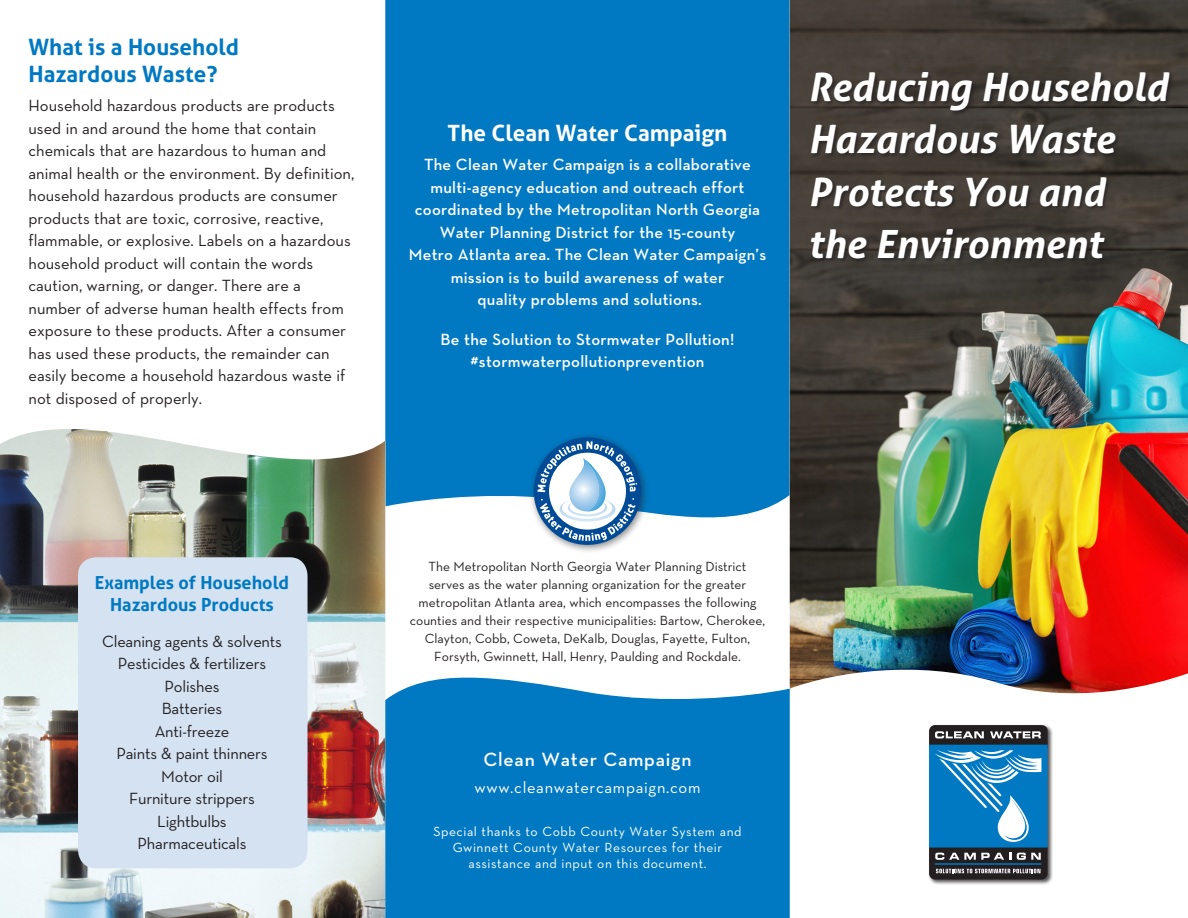
<style>
.page{position:relative;width:1188px;height:918px;background:#fff}
.page>*{position:absolute;margin:0;border:0;box-sizing:border-box;transform-origin:0 0}
.t1{font:italic 700 39px/52.2px "Aller";color:#fff}
.t2{font:700 22.5px/27px "Aller";color:#0079c2}
.t3{font:700 22.5px "Aller";color:#fff}
.t4{font:600 19.5px "Neutraface Text";letter-spacing:.04em;color:#fff}
.t5{font:700 18px/21.6px "Aller";color:#0079c2;text-align:center}
.t6{font:16.5px/22.5px "Neutraface Text";color:#231f20}
.t7{font:600 16.5px/22.5px "Neutraface Text";letter-spacing:.015em;color:#fff;text-align:center}
.t8{font:16.5px "Neutraface Text";letter-spacing:.04em;color:#fff}
.t9{font:13.5px/18px "Neutraface Text";color:#231f20;text-align:center}
.t10{font:13.5px/16.2px "Neutraface Text";letter-spacing:.04em;color:#fff;text-align:center}
</style>
<div class="page">
<div style="left:385px;top:0;width:405px;height:528px;background:#0079c2"></div>
<div style="left:529px;top:432px;width:121px;height:122px;background:#231f20;opacity:.53"></div>
<svg style="left:534px;top:437px;width:107px;height:108px"></svg>
<img style="left:0;top:429px;width:385px;height:489px">
<svg style="left:385px;top:667px;width:405px;height:251px;background:#1885c7"></svg>
<img style="left:790px;top:0;width:398px;height:694px">
<div style="left:810px;top:71px;width:365px;height:193px;background:#231f20;opacity:.75"></div>
<div style="left:928px;top:724px;width:125px;height:161px;background:#231f20;opacity:.75"></div>
<svg style="left:929px;top:725px;width:119px;height:155px;background:#3778a0"></svg>
<div style="left:78px;top:557px;width:230px;height:311px;background:#d4e2f2;border-radius:18px"></div>
<p class="t2" style="left:28px;top:33px;width:212px">What is a Household<br>Hazardous Waste?</p>
<p class="t6" style="left:28px;top:94px;width:327px">Household hazardous products are products used in and around the home that contain chemicals that are hazardous to human and animal health or the environment. By definition, household hazardous products are consumer products that are toxic, corrosive, reactive, flammable, or explosive. Labels on a hazardous household product will contain the words caution, warning, or danger. There are a number of adverse human health effects from exposure to these products. After a consumer has used these products, the remainder can easily become a household hazardous waste if not disposed of properly.</p>
<p class="t3" style="left:448px;top:119px;width:281px">The Clean Water Campaign</p>
<p class="t7" style="left:409px;top:153px;width:359px">The Clean Water Campaign is a collaborative multi-agency education and outreach effort coordinated by the Metropolitan North Georgia Water Planning District for the 15-county<br>Metro Atlanta area. The Clean Water Campaign’s mission is to build awareness of water<br>quality problems and solutions.</p>
<p class="t7" style="left:441px;top:328px;width:295px">Be the Solution to Stormwater Pollution! #stormwaterpollutionprevention</p>
<p class="t1" style="left:808px;top:61px;width:361px">Reducing Household<br>Hazardous Waste<br>Protects You and the Environment</p>
<p class="t5" style="left:95px;top:572px;width:196px">Examples of Household<br>Hazardous Products</p>
<p class="t6" style="left:102px;top:630px;width:182px;text-align:center">Cleaning agents &amp; solvents<br>Pesticides &amp; fertilizers<br>Polishes<br>Batteries<br>Anti-freeze<br>Paints &amp; paint thinners<br>Motor oil<br>Furniture strippers<br>Lightbulbs<br>Pharmaceuticals</p>
<p class="t9" style="left:410px;top:557px;width:357px">The Metropolitan North Georgia Water Planning District serves as the water planning organization for the greater metropolitan Atlanta area, which encompasses the following counties and their respective municipalities: Bartow, Cherokee, Clayton, Cobb, Coweta, DeKalb, Douglas, Fayette, Fulton, Forsyth, Gwinnett, Hall, Henry, Paulding and Rockdale.</p>
<p class="t4" style="left:483px;top:747px;width:210px">Clean Water Campaign</p>
<p class="t8" style="left:475px;top:777px;width:228px">www.cleanwatercampaign.com</p>
<p class="t10" style="left:433px;top:823px;width:310px">Special thanks to Cobb County Water System and<br>Gwinnett County Water Resources for their assistance and input on this document.</p>
</div>
